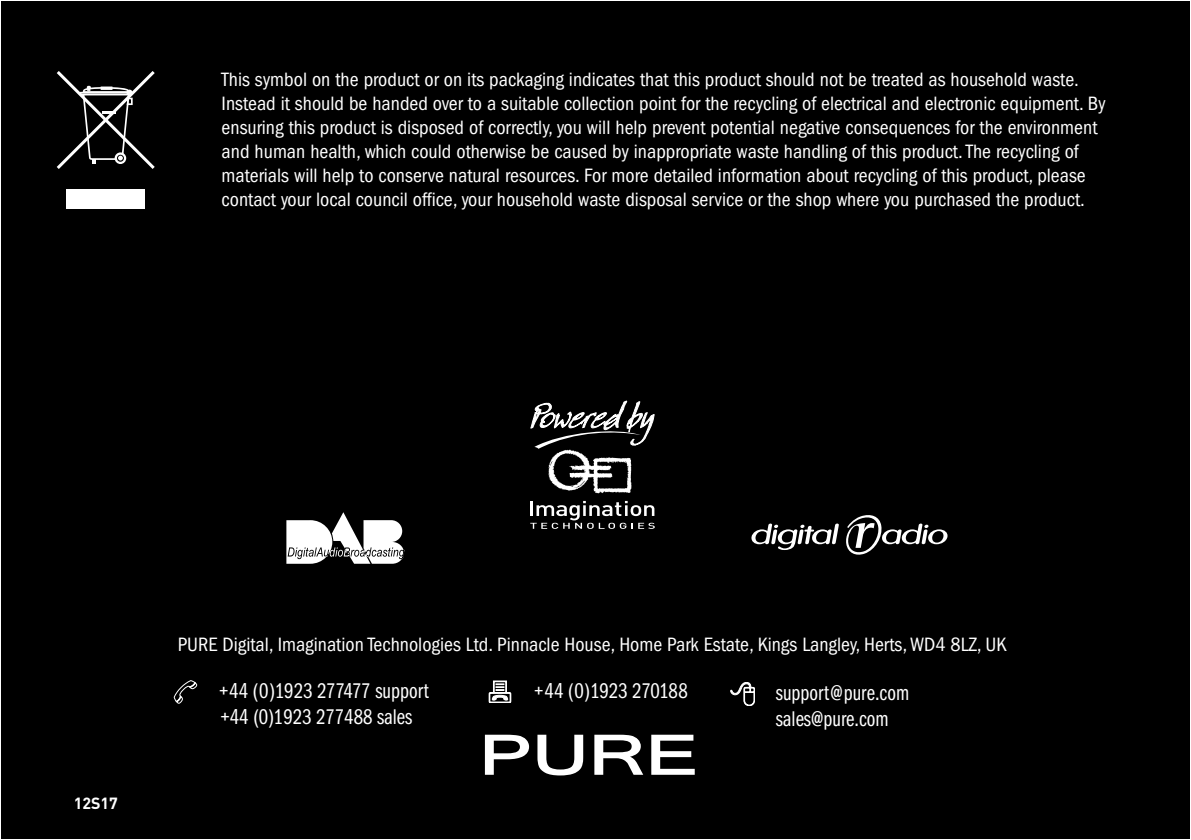
<style>
.page{position:relative;width:1191px;height:840px;background:#fff}
.page>*{position:absolute;margin:0;border:0;box-sizing:border-box;transform-origin:0 0}
.t1{font:22px/26.4px "Franklin Gothic Book Cmpr";color:#fff}
.Body_text{font:condensed 20px/24px "Franklin Gothic";color:#fff}
.Safety_body_text{font:condensed 20px "Franklin Gothic";color:#fff}
.Subhead_2{font:700 16px "DIN";color:#fff}
</style>
<div class="page">
<div style="left:1px;top:1px;width:1189px;height:837px;background:#000"></div>
<svg style="left:530px;top:500px;width:125px;height:28px"></svg>
<svg style="left:530px;top:400px;width:125px;height:93px"></svg>
<svg style="left:489px;top:680px;width:22px;height:22px"></svg>
<svg style="left:174px;top:680px;width:23px;height:23px"></svg>
<svg style="left:730px;top:682px;width:25px;height:23px"></svg>
<svg style="left:485px;top:734px;width:44px;height:40px"></svg>
<svg style="left:537px;top:734px;width:46px;height:41px"></svg>
<svg style="left:594px;top:734px;width:49px;height:40px"></svg>
<svg style="left:651px;top:734px;width:43px;height:40px"></svg>
<div style="left:67px;top:189px;width:78px;height:19px;background:#fff"></div>
<svg style="left:57px;top:71px;width:98px;height:98px"></svg>
<svg style="left:286px;top:512px;width:118px;height:51px"></svg>
<svg style="left:846px;top:515px;width:101px;height:39px"></svg>
<svg style="left:751px;top:523px;width:88px;height:26px"></svg>
<p class="Body_text" style="left:222px;top:67px;width:885px">This symbol on the product or on its packaging indicates that this product should not be treated as household waste.<br>Instead it should be handed over to a suitable collection point for the recycling of electrical and electronic equipment. By ensuring this product is disposed of correctly, you will help prevent potential negative consequences for the environment and human health, which could otherwise be caused by inappropriate waste handling of this product. The recycling of materials will help to conserve natural resources. For more detailed information about recycling of this product, please contact your local council office, your household waste disposal service or the shop where you purchased the product.</p>
<p class="Subhead_2" style="left:74px;top:792px;width:46px">12S17</p>
<p class="Safety_body_text" style="left:178px;top:632px;width:830px">PURE Digital, Imagination Technologies Ltd. Pinnacle House, Home Park Estate, Kings Langley, Herts, WD4 8LZ, UK</p>
<p class="t1" style="left:219px;top:677px;width:211px">+44 (0)1923 277477 support</p>
<p class="t1" style="left:534px;top:677px;width:155px">+44 (0)1923 270188</p>
<p class="t1" style="left:220px;top:703px;width:193px">+44 (0)1923 277488 sales</p>
<p class="t1" style="left:776px;top:679px;width:135px">support@pure.com sales@pure.com</p>
</div>
